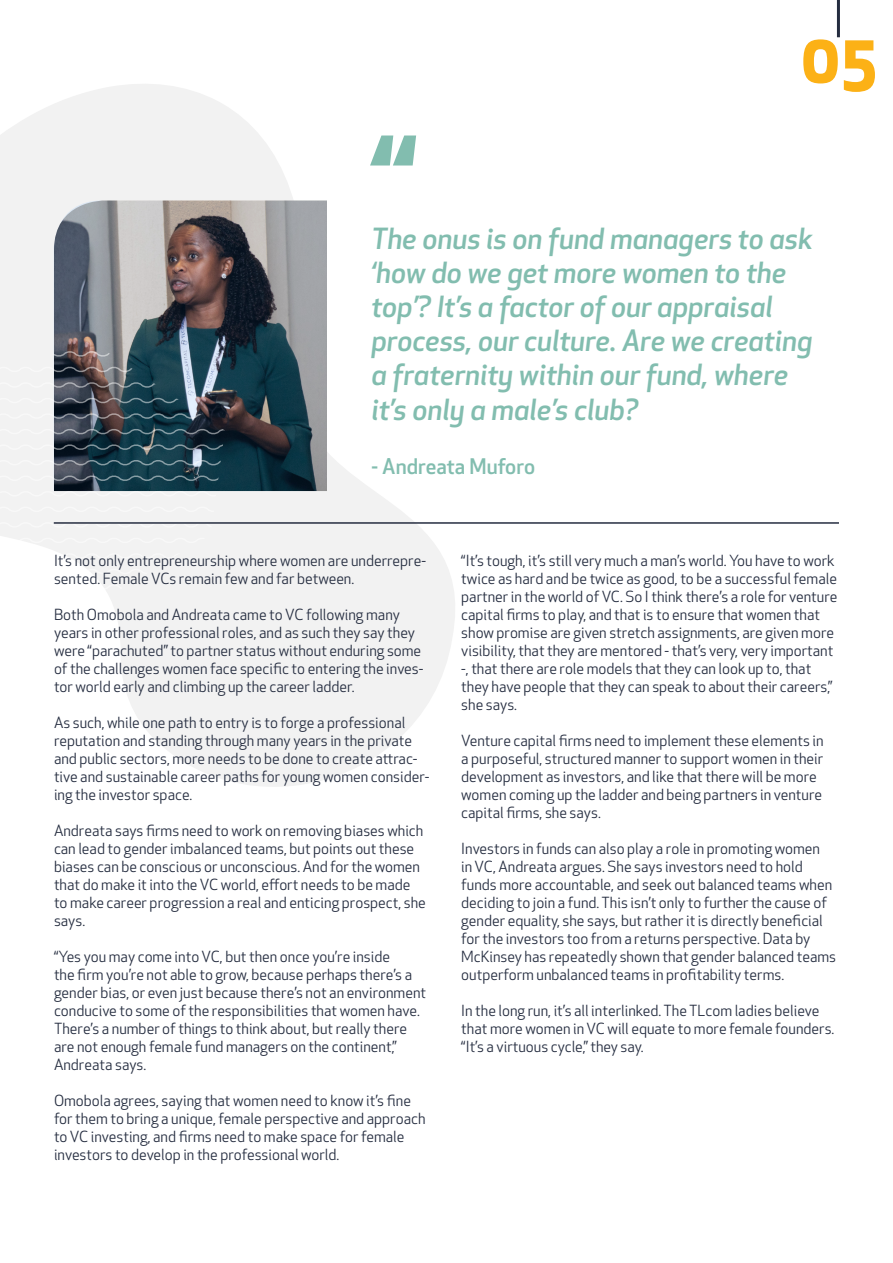
<style>
.page{position:relative;width:893px;height:1263px;background:#fff}
.page>*{position:absolute;margin:0;border:0;box-sizing:border-box;transform-origin:0 0}
.t1{font:700 120px "Apex New";color:#82bdaf}
.t2{font:700 67.5px "Apex New";color:#fcb116}
.t3{font:italic 500 28.5px/34.2px "Apex New";color:#82bdaf}
.t4{font:500 21px "Apex New";color:#82bdaf}
.t5{font:15px/18px "Apex New";color:#252d40}
</style>
<div class="page">
<svg style="left:0;top:84px;width:455px;height:703px;fill:#f2f2f2"></svg>
<svg style="left:54px;top:200px;width:273px;height:291px;background:#616970"></svg>
<svg style="left:0;top:349px;width:225px;height:10px"></svg>
<svg style="left:0;top:365px;width:225px;height:9px"></svg>
<svg style="left:0;top:380px;width:225px;height:10px"></svg>
<svg style="left:0;top:396px;width:225px;height:9px"></svg>
<svg style="left:0;top:411px;width:225px;height:10px"></svg>
<svg style="left:0;top:427px;width:225px;height:9px"></svg>
<svg style="left:0;top:442px;width:225px;height:10px"></svg>
<svg style="left:0;top:458px;width:225px;height:9px"></svg>
<svg style="left:0;top:473px;width:225px;height:10px"></svg>
<svg style="left:0;top:489px;width:225px;height:25px"></svg>
<div style="left:0;top:520px;width:225px;height:10px;background:#f2f2f2"></div>
<svg style="left:0;top:536px;width:225px;height:9px"></svg>
<svg style="left:0;top:551px;width:225px;height:10px"></svg>
<svg style="left:0;top:567px;width:225px;height:9px"></svg>
<svg style="left:0;top:582px;width:225px;height:10px"></svg>
<svg style="left:0;top:598px;width:225px;height:9px"></svg>
<svg style="left:0;top:613px;width:225px;height:10px"></svg>
<svg style="left:0;top:629px;width:225px;height:9px"></svg>
<hr style="left:54px;top:522px;width:785px;height:2px;background:#252d40">
<hr style="left:837px;top:0;width:3px;height:37px;background:#252d40">
<h1 class="t1" style="left:371px;top:95px;width:49px">“</h1>
<h2 class="t2" style="left:800px;top:9px;width:78px">05</h2>
<h3 class="t3" style="left:371px;top:221px;width:443px">The onus is on fund managers to ask ‘how do we get more women to the top’? It’s a factor of our appraisal process, our culture. Are we creating a fraternity within our fund, where it’s only a male’s club?</h3>
<h3 class="t4" style="left:371px;top:453px;width:165px">- Andreata Muforo</h3>
<p class="t5" style="left:54px;top:552px;width:373px">It’s not only entrepreneurship where women are underrepre&shy;sented. Female VCs remain few and far between.</p>
<p class="t5" style="left:54px;top:606px;width:371px">Both Omobola and Andreata came to VC following many years in other professional roles, and as such they say they were “parachuted” to partner status without enduring some of the challenges women face specific to entering the inves&shy;tor world early and climbing up the career ladder.</p>
<p class="t5" style="left:54px;top:714px;width:377px">As such, while one path to entry is to forge a professional reputation and standing through many years in the private and public sectors, more needs to be done to create attrac&shy;tive and sustainable career paths for young women consider&shy;ing the investor space.</p>
<p class="t5" style="left:54px;top:822px;width:373px">Andreata says firms need to work on removing biases which can lead to gender imbalanced teams, but points out these biases can be conscious or unconscious. And for the women that do make it into the VC world, effort needs to be made to make career progression a real and enticing prospect, she says.</p>
<p class="t5" style="left:54px;top:948px;width:374px">“Yes you may come into VC, but then once you’re inside<br>the firm you’re not able to grow, because perhaps there’s a gender bias, or even just because there’s not an environment conducive to some of the responsibilities that women have.<br>There’s a number of things to think about, but really there are not enough female fund managers on the continent,” Andreata says.</p>
<p class="t5" style="left:54px;top:1092px;width:373px">Omobola agrees, saying that women need to know it’s fine for them to bring a unique, female perspective and approach to VC investing, and firms need to make space for female investors to develop in the professional world.</p>
<p class="t5" style="left:461px;top:552px;width:378px">“It’s tough, it’s still very much a man’s world. You have to work twice as hard and be twice as good, to be a successful female partner in the world of VC. So I think there’s a role for venture capital firms to play, and that is to ensure that women that show promise are given stretch assignments, are given more visibility, that they are mentored - that’s very, very important -, that there are role models that they can look up to, that they have people that they can speak to about their careers,” she says.</p>
<p class="t5" style="left:461px;top:732px;width:364px">Venture capital firms need to implement these elements in a purposeful, structured manner to support women in their development as investors, and like that there will be more women coming up the ladder and being partners in venture capital firms, she says.</p>
<p class="t5" style="left:461px;top:840px;width:376px">Investors in funds can also play a role in promoting women<br>in VC, Andreata argues. She says investors need to hold funds more accountable, and seek out balanced teams when deciding to join a fund. This isn’t only to further the cause of gender equality, she says, but rather it is directly beneficial for the investors too from a returns perspective. Data by McKinsey has repeatedly shown that gender balanced teams outperform unbalanced teams in profitability terms.</p>
<p class="t5" style="left:461px;top:1002px;width:375px">In the long run, it’s all interlinked. The TLcom ladies believe that more women in VC will equate to more female founders. “It’s a virtuous cycle,” they say.</p>
</div>
